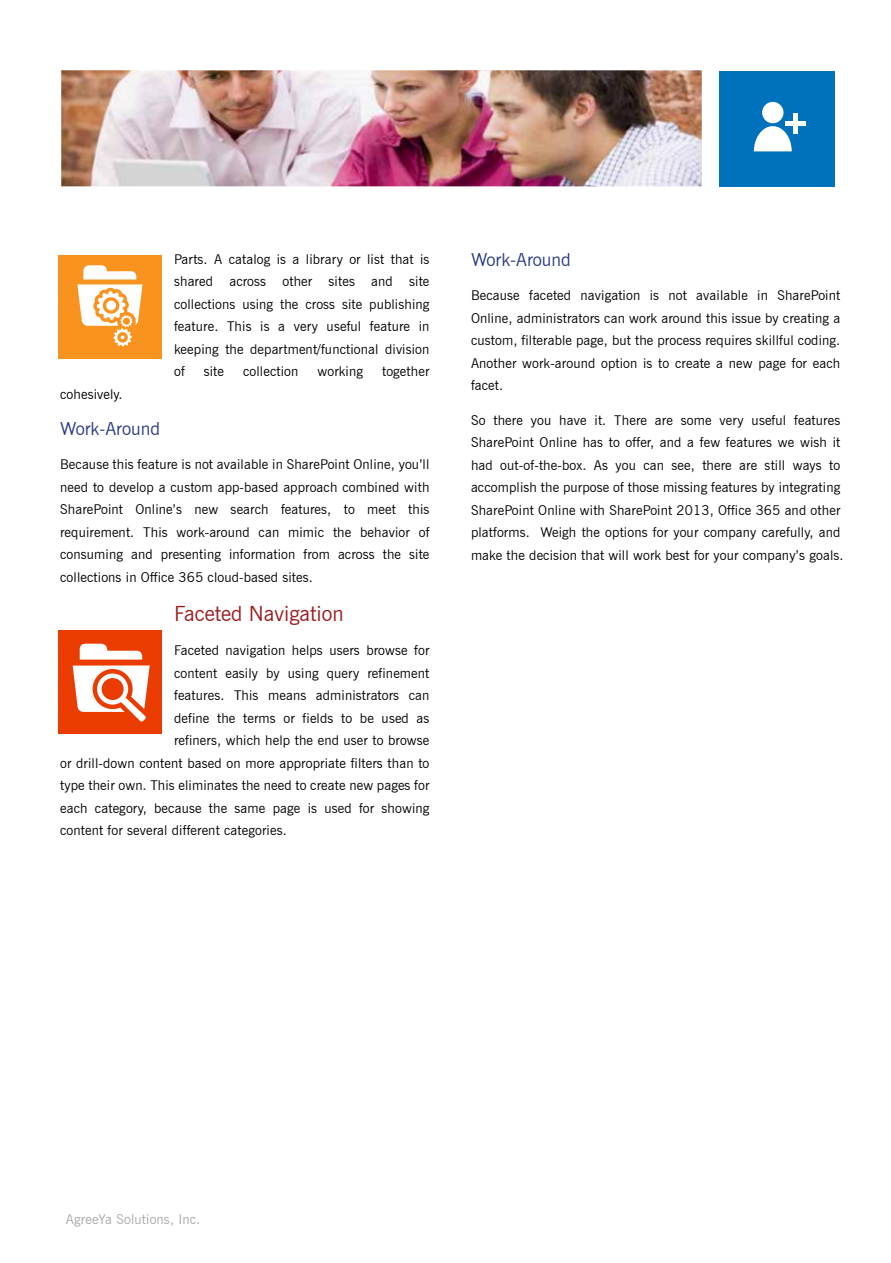
<style>
.page{position:relative;width:891px;height:1263px;background:#fff}
.page>*{position:absolute;margin:0;border:0;box-sizing:border-box;transform-origin:0 0}
.t1{font:21px "News Gothic BT";color:#9a1c1f}
.t2{font:18px "News Gothic BT";color:#293984}
.t3{font:13.5px/22.5px "News Gothic BT";letter-spacing:.01em;color:#000;text-align:justify}
.t4{font:13.5px "News Gothic BT";letter-spacing:.01em;color:#a7a9ac}
</style>
<div class="page">
<img style="left:61px;top:70px;width:641px;height:116px">
<div style="left:58px;top:255px;width:104px;height:104px;background:#f7931e"></div>
<div style="left:719px;top:71px;width:116px;height:116px;background:#0071bc"></div>
<div style="left:762px;top:102px;width:22px;height:21px;background:#fff;border-radius:50%"></div>
<svg style="left:754px;top:126px;width:38px;height:25px"></svg>
<div style="left:793px;top:113px;width:5px;height:20px;background:#fff"></div>
<hr style="left:785px;top:121px;width:21px;height:4px;background:#fff">
<svg style="left:77px;top:265px;width:66px;height:81px"></svg>
<div style="left:58px;top:629px;width:104px;height:104px;background:#ea3c00"></div>
<svg style="left:79px;top:643px;width:64px;height:16px"></svg>
<svg style="left:72px;top:665px;width:78px;height:57px"></svg>
<p class="t3" style="left:174px;top:247px;width:257px">Parts. A catalog is a library or list that is shared across other sites and site collections using the cross site publishing feature. This is a very useful feature in keeping the department/functional division of</p>
<p class="t3" style="left:204px;top:360px;width:22px">site</p>
<p class="t3" style="left:243px;top:360px;width:57px">collection</p>
<p class="t3" style="left:317px;top:360px;width:47px">working</p>
<p class="t3" style="left:382px;top:360px;width:49px">together</p>
<p class="t3" style="left:60px;top:382px;width:64px">cohesively.</p>
<h2 class="t2" style="left:60px;top:417px;width:101px">Work-Around</h2>
<p class="t3" style="left:60px;top:453px;width:371px">Because this feature is not available in SharePoint Online, you’ll need to develop a custom app-based approach combined with SharePoint Online’s new search features, to meet this requirement. This work-around can mimic the behavior of consuming and presenting information from across the site collections in Office 365 cloud-based sites.</p>
<h1 class="t1" style="left:174px;top:600px;width:171px">Faceted Navigation</h1>
<p class="t3" style="left:174px;top:639px;width:257px">Faceted navigation helps users browse for</p>
<p class="t3" style="left:174px;top:661px;width:257px">content easily by using query refinement</p>
<p class="t3" style="left:174px;top:684px;width:257px">features. This means administrators can</p>
<p class="t3" style="left:174px;top:706px;width:257px">define the terms or fields to be used as</p>
<p class="t3" style="left:174px;top:729px;width:257px">refiners, which help the end user to browse</p>
<p class="t3" style="left:60px;top:751px;width:371px">or drill-down content based on more appropriate filters than to</p>
<p class="t3" style="left:60px;top:774px;width:371px">type their own. This eliminates the need to create new pages for</p>
<p class="t3" style="left:60px;top:796px;width:371px">each category, because the same page is used for showing</p>
<p class="t3" style="left:60px;top:819px;width:228px">content for several different categories.</p>
<h2 class="t2" style="left:471px;top:248px;width:101px">Work-Around</h2>
<p class="t3" style="left:471px;top:284px;width:371px">Because faceted navigation is not available in SharePoint Online, administrators can work around this issue by creating a custom, filterable page, but the process requires skillful coding.<br>Another work-around option is to create a new page for each facet.</p>
<p class="t3" style="left:471px;top:408px;width:374px;text-align:left">So there you have it. There are some very useful features SharePoint Online has to offer, and a few features we wish it had out-of-the-box. As you can see, there are still ways to accomplish the purpose of those missing features by integrating SharePoint Online with SharePoint 2013, Office 365 and other platforms. Weigh the options for your company carefully, and make the decision that will work best for your company’s goals.</p>
<p class="t4" style="left:66px;top:1211px;width:136px">AgreeYa Solutions, Inc.</p>
</div>
